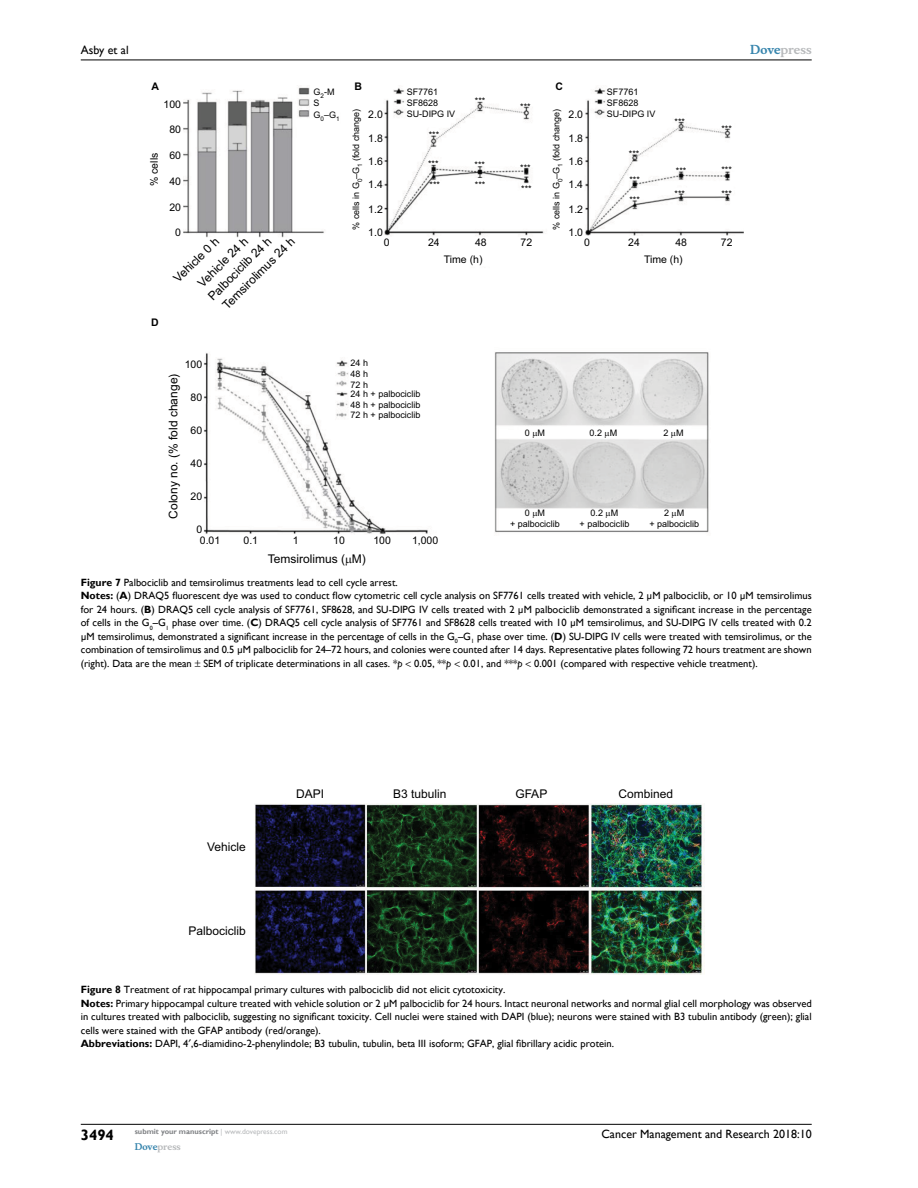
<style>
.page{position:relative;width:918px;height:1188px;background:#fff}
.page>*{position:absolute;margin:0;border:0;box-sizing:border-box;transform-origin:0 0}
.t1{font:700 15px "Gill Sans";color:#000}
.t2{font:12px/20.5px "Arial";color:#000}
.t3{font:12px "Gill Sans";color:#000}
.t4{font:700 12px "Musee";color:#b8babc}
.t5{font:10.5px/13.5px "Gill Sans";color:#000}
.t6{font:10.5px/22.8px "Arial";color:#000}
.t7{font:700 10.5px "Arial";color:#000}
.t8{font:9px/10.4px "Arial";color:#000;text-align:center}
.t9{font:700 9px "Musee";color:#b8babc}
.t10{font:700 7.5px "Gill Sans";color:#808285}
.s1{color:#3785ad}
.s2{font-weight:700}
.s3{font-style:italic}
.s4{font-weight:400;color:#b8babc}
</style>
<div class="page">
<hr style="left:81px;top:1124px;width:731px;height:1px;background:#000">
<hr style="left:81px;top:60px;width:731px;height:1px;background:#000">
<img style="left:183px;top:87px;width:561px;height:447px">
<img style="left:254px;top:804px;width:450px;height:170px">
<svg style="left:533px;top:432px;width:4px;height:6px"></svg>
<svg style="left:533px;top:512px;width:4px;height:6px"></svg>
<svg style="left:606px;top:512px;width:5px;height:6px"></svg>
<svg style="left:672px;top:512px;width:5px;height:6px"></svg>
<svg style="left:605px;top:432px;width:5px;height:6px"></svg>
<svg style="left:671px;top:432px;width:5px;height:6px"></svg>
<p class="t3" style="left:81px;top:43px;width:49px">Asby et al</p>
<p class="t7" style="left:151px;top:79px;width:9px">A</p>
<p class="t6" style="left:164px;top:93px;width:19px">100</p>
<p class="t6" style="left:143px;top:186px;width:35px;rotate:-90deg">% cells</p>
<p class="t6" style="left:169px;top:118px;width:13px">80</p>
<p class="t6" style="left:169px;top:144px;width:13px">60</p>
<p class="t6" style="left:169px;top:170px;width:13px">40</p>
<p class="t6" style="left:169px;top:196px;width:13px">20</p>
<p class="t6" style="left:175px;top:221px;width:7px">0</p>
<p class="t2" style="left:178px;top:263px;width:67px;text-indent:-14px;rotate:-45deg">Vehicle 0 h<br>Vehicle 24 h</p>
<p class="t2" style="left:207px;top:290px;width:98px;line-height:16.5px;text-indent:-4px;rotate:-45deg">Palbociclib 24 h<br>Temsirolimus 24 h</p>
<p class="t8" style="left:314px;top:87px;width:22px">G<sub>2</sub>-M</p>
<p class="t8" style="left:314px;top:109px;width:28px">G<sub>0</sub>–G<sub>1</sub></p>
<p class="t8" style="left:314px;top:98px;width:8px">S</p>
<p class="t7" style="left:354px;top:79px;width:9px">B</p>
<p class="t7" style="left:556px;top:79px;width:9px">C</p>
<p class="t6" style="left:368px;top:103px;width:16px">2.0</p>
<p class="t6" style="left:368px;top:127px;width:16px">1.8<br>1.6</p>
<p class="t6" style="left:368px;top:173px;width:16px">1.4</p>
<p class="t6" style="left:368px;top:197px;width:16px">1.2</p>
<p class="t6" style="left:384px;top:231px;width:7px">0</p>
<p class="t6" style="left:428px;top:231px;width:13px">24</p>
<p class="t6" style="left:444px;top:234px;width:44px;line-height:16.4px;text-indent:31px">48<br>Time (h)</p>
<p class="t6" style="left:521px;top:231px;width:13px">72</p>
<p class="t8" style="left:407px;top:87px;width:33px">SF7761</p>
<p class="t8" style="left:607px;top:86px;width:33px;line-height:11.4px;text-align:left">SF7761<br>SF8628</p>
<p class="t8" style="left:607px;top:108px;width:50px">SU-DIPG IV</p>
<p class="t8" style="left:475px;top:96px;width:12px">***</p>
<p class="t8" style="left:407px;top:98px;width:50px;text-align:left">SF8628<br>SU-DIPG IV</p>
<p class="t8" style="left:520px;top:102px;width:12px">***</p>
<p class="t8" style="left:351px;top:230px;width:122px;rotate:-90deg">% cells in G<sub>0</sub>–G<sub>1</sub> (fold change)</p>
<p class="t6" style="left:569px;top:103px;width:16px">2.0</p>
<p class="t8" style="left:551px;top:230px;width:122px;rotate:-90deg">% cells in G<sub>0</sub>–G<sub>1</sub> (fold change)</p>
<p class="t8" style="left:675px;top:117px;width:12px">***</p>
<p class="t8" style="left:721px;top:123px;width:12px">***</p>
<p class="t8" style="left:429px;top:130px;width:12px">***</p>
<p class="t8" style="left:428px;top:159px;width:12px">***</p>
<p class="t8" style="left:475px;top:159px;width:12px">***</p>
<p class="t8" style="left:430px;top:180px;width:12px">***</p>
<p class="t8" style="left:475px;top:180px;width:12px">***</p>
<p class="t6" style="left:569px;top:127px;width:16px">1.8<br>1.6</p>
<p class="t6" style="left:569px;top:173px;width:16px">1.4</p>
<p class="t6" style="left:569px;top:197px;width:16px">1.2</p>
<p class="t8" style="left:629px;top:148px;width:12px">***</p>
<p class="t8" style="left:520px;top:162px;width:12px">***</p>
<p class="t8" style="left:521px;top:184px;width:12px">***</p>
<p class="t8" style="left:721px;top:165px;width:12px">***</p>
<p class="t8" style="left:676px;top:166px;width:12px">***</p>
<p class="t8" style="left:629px;top:175px;width:12px">***</p>
<p class="t8" style="left:675px;top:188px;width:12px">***</p>
<p class="t8" style="left:721px;top:188px;width:12px">***</p>
<p class="t8" style="left:629px;top:194px;width:12px">***</p>
<p class="t6" style="left:368px;top:221px;width:16px">1.0</p>
<p class="t6" style="left:569px;top:221px;width:16px">1.0</p>
<p class="t6" style="left:584px;top:231px;width:7px">0</p>
<p class="t6" style="left:628px;top:231px;width:13px">24</p>
<p class="t6" style="left:644px;top:234px;width:44px;line-height:16.4px;text-indent:31px">48<br>Time (h)</p>
<p class="t6" style="left:721px;top:231px;width:13px">72</p>
<p class="t7" style="left:151px;top:315px;width:9px">D</p>
<p class="t8" style="left:351px;top:358px;width:71px;text-align:left">24 h<br>48 h<br>72 h<br>24 h + palbociclib<br>48 h + palbociclib<br>72 h + palbociclib</p>
<p class="t6" style="left:185px;top:353px;width:19px">100</p>
<p class="t6" style="left:191px;top:386px;width:13px">80</p>
<p class="t6" style="left:191px;top:419px;width:13px">60</p>
<p class="t6" style="left:191px;top:452px;width:13px">40</p>
<p class="t6" style="left:191px;top:485px;width:13px">20</p>
<p class="t6" style="left:200px;top:524px;width:22px;line-height:11.1px;text-indent:-3px">0<br>0.01</p>
<p class="t6" style="left:244px;top:529px;width:16px">0.1</p>
<p class="t6" style="left:293px;top:529px;width:7px">1</p>
<p class="t6" style="left:333px;top:529px;width:13px">10</p>
<p class="t6" style="left:373px;top:529px;width:19px">100</p>
<p class="t6" style="left:412px;top:529px;width:28px">1,000</p>
<p class="t2" style="left:163px;top:519px;width:146px;rotate:-90deg">Colony no. (% fold change)</p>
<p class="t2" style="left:268px;top:548px;width:100px">Temsirolimus ( M)</p>
<p class="t8" style="left:525px;top:427px;width:22px">0 M</p>
<p class="t8" style="left:590px;top:427px;width:29px">0.2 M</p>
<p class="t8" style="left:663px;top:427px;width:22px">2 M</p>
<p class="t8" style="left:510px;top:507px;width:51px;line-height:10.8px">0 M<br>+ palbociclib</p>
<p class="t8" style="left:580px;top:507px;width:51px;line-height:10.8px">0.2 M<br>+ palbociclib</p>
<p class="t8" style="left:649px;top:507px;width:51px;line-height:10.8px">2 M<br>+ palbociclib</p>
<p class="t4" style="left:750px;top:43px;width:63px"><span class="s1">Dove</span>press</p>
<p class="t5" style="left:81px;top:576px;width:732px"><span class="s2">Figure 7</span> Palbociclib and temsirolimus treatments lead to cell cycle arrest.<br><span class="s2">Notes:</span> (<span class="s2">A</span>) DRAQ5 fluorescent dye was used to conduct flow cytometric cell cycle analysis on SF7761 cells treated with vehicle, 2 µ M palbociclib, or 10 µ M temsirolimus for 24 hours. (<span class="s2">B</span>) DRAQ5 cell cycle analysis of SF7761, SF8628, and SU-DIPG IV cells treated with 2 µ M palbociclib demonstrated a significant increase in the percentage of cells in the G <sub>0</sub>–G <sub>1</sub> phase over time. (<span class="s2">C</span>) DRAQ5 cell cycle analysis of SF7761 and SF8628 cells treated with 10 µM temsirolimus, and SU-DIPG IV cells treated with 0.2 µ M temsirolimus, demonstrated a significant increase in the percentage of cells in the G<sub>0</sub>–G <sub>1</sub> phase over time. (<span class="s2">D</span>) SU-DIPG IV cells were treated with temsirolimus, or the combination of temsirolimus and 0.5 µM palbociclib for 24–72 hours, and colonies were counted after 14 days. Representative plates following 72 hours treatment are shown (right). Data are the mean SEM of triplicate determinations in all cases. *<span class="s3">p</span> 0.05, **<span class="s3">p</span> 0.01, and ***<span class="s3">p</span> 0.001 (compared with respective vehicle treatment).</p>
<p class="t2" style="left:207px;top:836px;width:40px">Vehicle</p>
<p class="t2" style="left:188px;top:921px;width:59px">Palbociclib</p>
<p class="t2" style="left:296px;top:784px;width:30px">DAPI</p>
<p class="t2" style="left:393px;top:784px;width:55px">B3 tubulin</p>
<p class="t2" style="left:515px;top:784px;width:34px">GFAP</p>
<p class="t2" style="left:619px;top:784px;width:56px">Combined</p>
<p class="t5" style="left:81px;top:983px;width:732px"><span class="s2">Figure 8</span> Treatment of rat hippocampal primary cultures with palbociclib did not elicit cytotoxicity.<br><span class="s2">Notes:</span> Primary hippocampal culture treated with vehicle solution or 2 µM palbociclib for 24 hours. Intact neuronal networks and normal glial cell morphology was observed in cultures treated with palbociclib, suggesting no significant toxicity. Cell nuclei were stained with DAPI (blue); neurons were stained with B3 tubulin antibody (green); glial cells were stained with the GFAP antibody (red/orange).<br><span class="s2">Abbreviations:</span> DAPI, 4 ,6-diamidino-2-phenylindole; B3 tubulin, tubulin, beta III isoform; GFAP, glial fibrillary acidic protein.</p>
<h1 class="t1" style="left:81px;top:1126px;width:35px">3494</h1>
<p class="t10" style="left:135px;top:1127px;width:154px">submit your manuscript <span class="s4">| www.dovepress.com</span></p>
<p class="t9" style="left:135px;top:1141px;width:48px"><span class="s1">Dove</span>press</p>
<p class="t3" style="left:601px;top:1127px;width:212px">Cancer Management and Research 2018:10</p>
</div>
